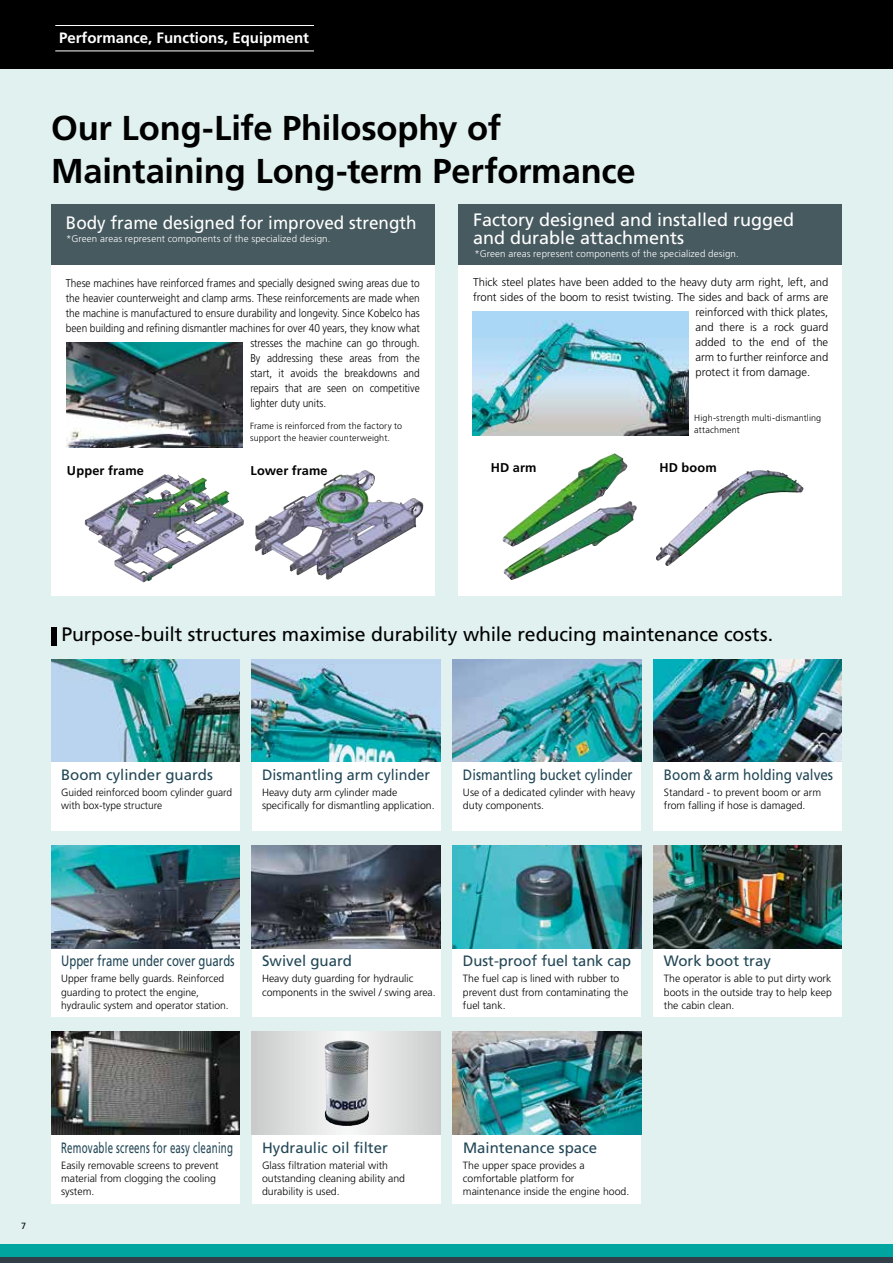
<style>
.page{position:relative;width:893px;height:1263px;background:#fff}
.page>*{position:absolute;margin:0;border:0;box-sizing:border-box;transform-origin:0 0}
.t1{font:700 34.5px/43.5px "Frutiger";letter-spacing:-.005em;color:#000}
.t2{font:19.5px "Frutiger";letter-spacing:-.005em;color:#000}
.t3{font:18px/18px "Frutiger";color:#fff}
.t4{font:18px "Frutiger";color:#fff;scale:.95 1}
.t5{font:15px "Frutiger";color:#224756}
.t6{font:700 15px "Frutiger";color:#fff}
.t7{font:15px "Frutiger";letter-spacing:.02em;color:#224756;scale:.65 1}
.t8{font:15px "Frutiger";color:#224756;scale:.76 1}
.t9{font:15px "Frutiger";color:#224756;scale:.87 1}
.t10{font:15px "Frutiger";color:#224756;scale:.96 1}
.t11{font:15px "Frutiger";color:#224756;scale:.9 1}
.t12{font:700 12.75px "Frutiger";letter-spacing:.015em;color:#000}
.t13{font:300 11.25px "Frutiger";color:#000;scale:.9 1}
.t14{font:300 11.25px "Frutiger";color:#000}
.t15{font:300 10.5px/13.4px "Frutiger";color:#000}
.t16{font:300 9.75px "Frutiger";letter-spacing:.015em;color:#fff}
.t17{font:300 9px/11.7px "Frutiger";letter-spacing:.015em;color:#000}
.t18{font:9px "Frutiger";color:#000}
</style>
<div class="page">
<div style="left:0;top:69px;width:893px;height:1175px;background:#e0f1ef"></div>
<div style="left:51px;top:212px;width:383px;height:384px;background:#fff"></div>
<div style="left:458px;top:242px;width:384px;height:354px;background:#fff"></div>
<div style="left:0;top:1256px;width:893px;height:7px;background:#333e48"></div>
<div style="left:0;top:1244px;width:893px;height:12px;background:#00a5a0"></div>
<div style="left:0;top:0;width:893px;height:68px;background:#000"></div>
<div style="left:51px;top:665px;width:188px;height:166px;background:#fff"></div>
<div style="left:51px;top:851px;width:188px;height:166px;background:#fff"></div>
<div style="left:252px;top:665px;width:188px;height:166px;background:#fff"></div>
<div style="left:252px;top:851px;width:188px;height:166px;background:#fff"></div>
<div style="left:453px;top:665px;width:188px;height:166px;background:#fff"></div>
<div style="left:453px;top:851px;width:188px;height:166px;background:#fff"></div>
<div style="left:654px;top:665px;width:188px;height:166px;background:#fff"></div>
<div style="left:654px;top:851px;width:188px;height:166px;background:#fff"></div>
<div style="left:252px;top:1038px;width:188px;height:165px;background:#fff"></div>
<div style="left:453px;top:1038px;width:188px;height:165px;background:#fff"></div>
<hr style="left:55px;top:51px;width:259px;height:1px;background:#fff">
<hr style="left:55px;top:25px;width:259px;height:1px;background:#fff">
<div style="left:51px;top:204px;width:383px;height:61px;background:#475a60"></div>
<div style="left:458px;top:204px;width:384px;height:61px;background:#475a60"></div>
<img style="left:51px;top:659px;width:188px;height:103px">
<img style="left:51px;top:845px;width:188px;height:103px">
<img style="left:252px;top:659px;width:188px;height:103px">
<img style="left:252px;top:845px;width:188px;height:103px">
<img style="left:453px;top:659px;width:188px;height:103px">
<img style="left:453px;top:845px;width:188px;height:103px">
<img style="left:654px;top:845px;width:188px;height:103px">
<img style="left:654px;top:659px;width:188px;height:103px">
<svg style="left:252px;top:1032px;width:188px;height:102px;background:#dcdcdd"></svg>
<img style="left:453px;top:1032px;width:188px;height:102px">
<div style="left:51px;top:1038px;width:188px;height:165px;background:#fff"></div>
<img style="left:51px;top:1032px;width:188px;height:102px">
<img style="left:324px;top:1040px;width:45px;height:86px">
<img style="left:66px;top:342px;width:177px;height:105px">
<img style="left:502px;top:453px;width:125px;height:88px">
<img style="left:503px;top:501px;width:134px;height:79px">
<img style="left:656px;top:470px;width:148px;height:96px">
<img style="left:472px;top:311px;width:216px;height:124px">
<img style="left:255px;top:470px;width:169px;height:110px">
<img style="left:85px;top:474px;width:159px;height:108px">
<div style="left:51px;top:627px;width:6px;height:19px;background:#000"></div>
<h3 class="t6" style="left:59px;top:32px;width:252px">Performance, Functions, Equipment</h3>
<h1 class="t1" style="left:51px;top:109px;width:586px">Our Long-Life Philosophy of<br>Maintaining Long-term Performance</h1>
<h3 class="t4" style="left:66px;top:215px;width:371px">Body frame designed for improved strength</h3>
<h3 class="t3" style="left:473px;top:212px;width:323px">Factory designed and installed rugged and durable attachments</h3>
<p class="t16" style="left:66px;top:235px;width:266px">*Green areas represent components of the specialized design.</p>
<p class="t13" style="left:66px;top:278px;width:395px">These machines have reinforced frames and specially designed swing areas due to</p>
<p class="t13" style="left:66px;top:293px;width:395px">the heavier counterweight and clamp arms. These reinforcements are made when</p>
<p class="t13" style="left:66px;top:308px;width:395px">the machine is manufactured to ensure durability and longevity. Since Kobelco has</p>
<p class="t13" style="left:66px;top:323px;width:395px">been building and refining dismantler machines for over 40 years, they know what</p>
<p class="t13" style="left:250px;top:338px;width:190px">stresses the machine can go through.</p>
<p class="t13" style="left:250px;top:353px;width:190px">By addressing these areas from the</p>
<p class="t13" style="left:250px;top:368px;width:190px">start, it avoids the breakdowns and</p>
<p class="t13" style="left:250px;top:383px;width:190px">repairs that are seen on competitive</p>
<p class="t13" style="left:250px;top:398px;width:86px">lighter duty units.</p>
<p class="t17" style="left:250px;top:421px;width:154px">Frame is reinforced from the factory to support the heavier counterweight.</p>
<p class="t16" style="left:474px;top:250px;width:266px">*Green areas represent components of the specialized design.</p>
<p class="t14" style="left:473px;top:278px;width:357px">Thick steel plates have been added to the heavy duty arm right, left, and</p>
<p class="t14" style="left:473px;top:293px;width:357px">front sides of the boom to resist twisting. The sides and back of arms are</p>
<p class="t14" style="left:696px;top:308px;width:134px">reinforced with thick plates,</p>
<p class="t14" style="left:696px;top:323px;width:134px">and there is a rock guard</p>
<p class="t14" style="left:696px;top:338px;width:134px">added to the end of the</p>
<p class="t14" style="left:696px;top:353px;width:134px">arm to further reinforce and</p>
<p class="t14" style="left:696px;top:368px;width:116px">protect it from damage.</p>
<p class="t17" style="left:694px;top:413px;width:128px">High-strength multi-dismantling attachment</p>
<p class="t12" style="left:67px;top:465px;width:78px">Upper frame</p>
<p class="t12" style="left:250px;top:465px;width:79px">Lower frame</p>
<p class="t12" style="left:491px;top:463px;width:47px">HD arm</p>
<p class="t12" style="left:659px;top:463px;width:59px">HD boom</p>
<h2 class="t2" style="left:61px;top:626px;width:713px">Purpose-built structures maximise durability while reducing maintenance costs.</h2>
<h3 class="t5" style="left:61px;top:769px;width:153px">Boom cylinder guards</h3>
<p class="t15" style="left:61px;top:786px;width:172px">Guided reinforced boom cylinder guard with box-type structure</p>
<h3 class="t10" style="left:262px;top:769px;width:177px">Dismantling arm cylinder</h3>
<p class="t15" style="left:262px;top:786px;width:174px">Heavy duty arm cylinder made specifically for dismantling application.</p>
<h3 class="t9" style="left:463px;top:769px;width:197px">Dismantling bucket cylinder</h3>
<p class="t15" style="left:463px;top:786px;width:174px">Use of a dedicated cylinder with heavy duty components.</p>
<h3 class="t11" style="left:664px;top:769px;width:190px">Boom &amp; arm holding valves</h3>
<p class="t15" style="left:664px;top:786px;width:159px">Standard - to prevent boom or arm from falling if hose is damaged.</p>
<h3 class="t8" style="left:61px;top:955px;width:230px">Upper frame under cover guards</h3>
<p class="t15" style="left:61px;top:973px;width:169px">Upper frame belly guards. Reinforced guarding to protect the engine, hydraulic system and operator station.</p>
<h3 class="t5" style="left:262px;top:955px;width:92px">Swivel guard</h3>
<p class="t15" style="left:262px;top:973px;width:175px">Heavy duty guarding for hydraulic components in the swivel / swing area.</p>
<h3 class="t5" style="left:463px;top:955px;width:170px">Dust-proof fuel tank cap</h3>
<p class="t15" style="left:463px;top:973px;width:167px">The fuel cap is lined with rubber to prevent dust from contaminating the fuel tank.</p>
<h3 class="t5" style="left:664px;top:955px;width:109px">Work boot tray</h3>
<p class="t15" style="left:664px;top:973px;width:170px;text-align:justify">The operator is able to put dirty work boots in the outside tray to help keep the cabin clean.</p>
<p class="t18" style="left:21px;top:1222px;width:7px">7</p>
<h3 class="t7" style="left:61px;top:1141px;width:266px">Removable screens for easy cleaning</h3>
<p class="t15" style="left:61px;top:1159px;width:159px">Easily removable screens to prevent material from clogging the cooling system.</p>
<h3 class="t5" style="left:262px;top:1141px;width:127px">Hydraulic oil filter</h3>
<p class="t15" style="left:262px;top:1159px;width:144px">Glass filtration material with outstanding cleaning ability and durability is used.</p>
<h3 class="t5" style="left:463px;top:1141px;width:136px">Maintenance space</h3>
<p class="t15" style="left:463px;top:1159px;width:168px">The upper space provides a comfortable platform for maintenance inside the engine hood.</p>
</div>
